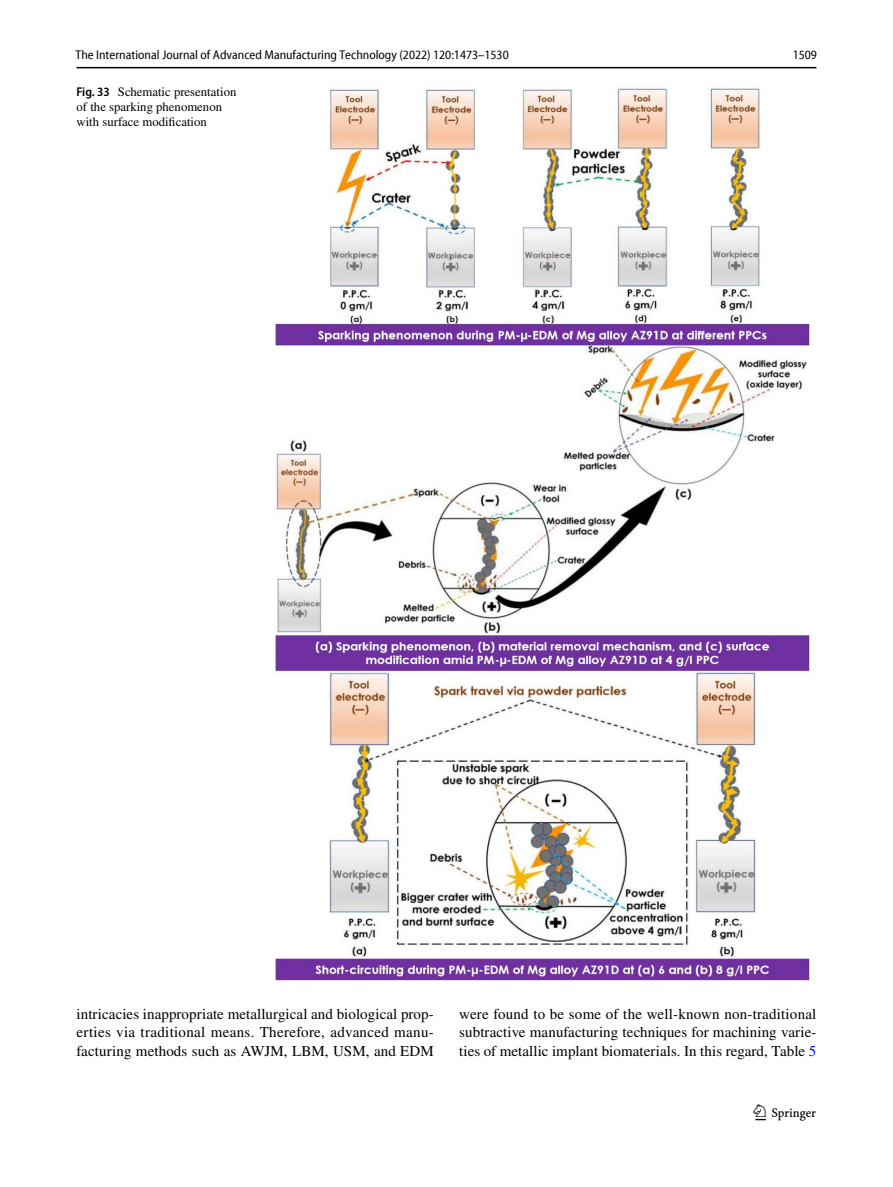
<style>
.page{position:relative;width:893px;height:1187px;background:#fff}
.page>*{position:absolute;margin:0;border:0;box-sizing:border-box;transform-origin:0 0}
.t1{font:22.5px "Springnew Regular 3";color:#000}
.t2{font:15px/18.8px "STIX";letter-spacing:.005em;color:#000;text-align:justify}
.t3{font:semi-condensed 12.75px "Myriad Pro Unic";color:#000}
.t4{font:12.75px/15px "STIX";color:#000}
.s1{font-family:"Myriad Pro";font-weight:600;font-stretch:semi-condensed}
.s2{color:#00f}
</style>
<div class="page">
<hr style="left:77px;top:67px;width:739px;height:1px;background:#000">
<img style="left:273px;top:87px;width:539px;height:893px">
<p class="t3" style="left:76px;top:50px;width:435px">The International Journal of Advanced Manufacturing Technology (2022) 120:1473–1530</p>
<p class="t3" style="left:793px;top:50px;width:26px">1509</p>
<p class="t4" style="left:77px;top:85px;width:161px"><span class="s1">Fig. 33</span> Schematic presentation of the sparking phenomenon with surface modification</p>
<p class="t2" style="left:77px;top:1005px;width:359px">intricacies inappropriate metallurgical and biological prop&shy;erties via traditional means. Therefore, advanced manu&shy;facturing methods such as AWJM, LBM, USM, and EDM</p>
<p class="t2" style="left:459px;top:1005px;width:359px">were found to be some of the well-known non-traditional subtractive manufacturing techniques for machining varie&shy;ties of metallic implant biomaterials. In this regard, Table <span class="s2">5</span></p>
<h1 class="t1" style="left:755px;top:1104px;width:62px">1 3</h1>
</div>
